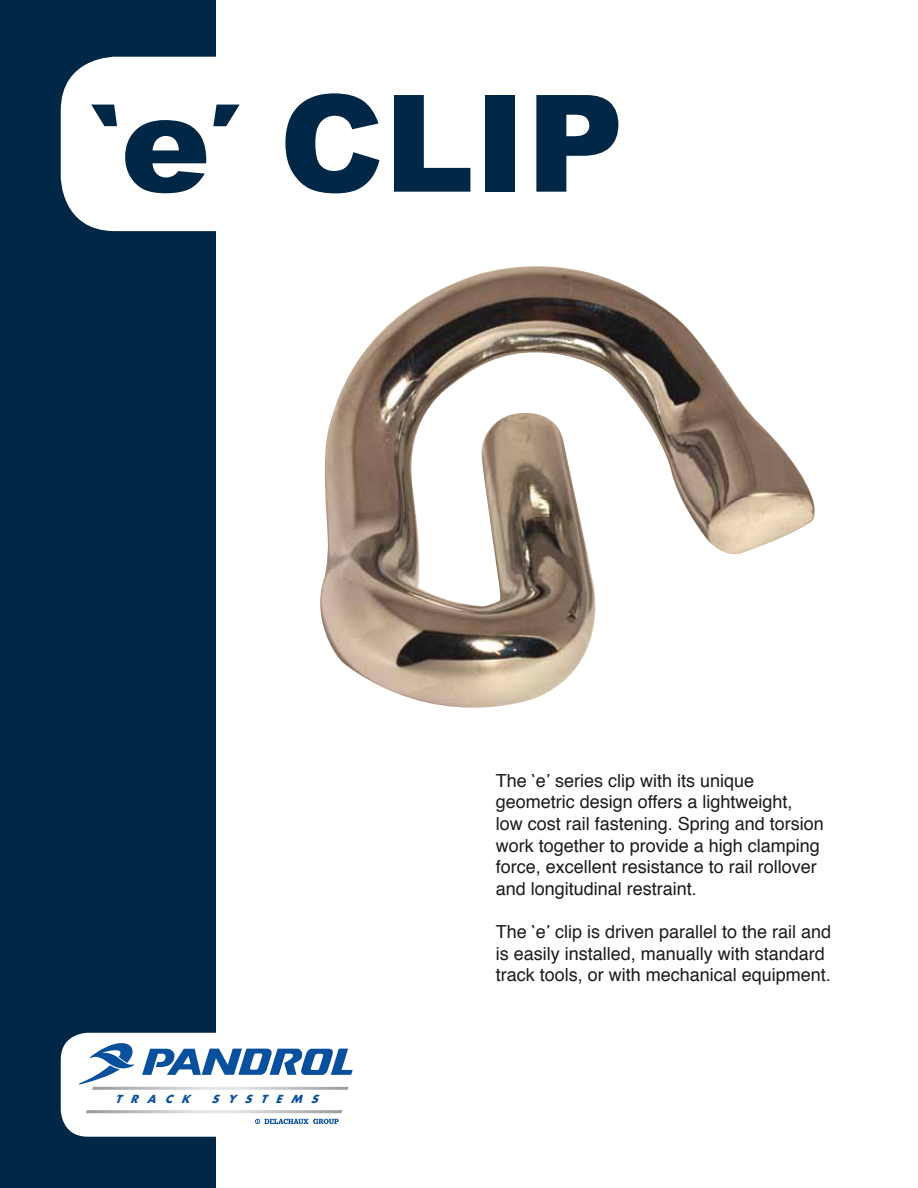
<style>
.page{position:relative;width:918px;height:1188px;background:#fff}
.page>*{position:absolute;margin:0;border:0;box-sizing:border-box;transform-origin:0 0}
.t1{font:900 135px "Arial";color:#002746}
.t2{font:italic 22.5px "Helvetica";color:#1c1b1a;scale:.8 1}
.t3{font:18px/21.6px "Helvetica";color:#1c1b1a}
.t4{font:italic 700 10.8px "Futura";letter-spacing:.855em;color:#08509d}
.s1{font-style:italic;font-size:148.5px}
</style>
<div class="page">
<div style="left:0;top:0;width:216px;height:1188px;background:#002746"></div>
<div style="left:61px;top:57px;width:331px;height:174px;background:#fff;border-radius:54px"></div>
<div style="left:61px;top:1033px;width:359px;height:104px;background:#fff;border-radius:27px"></div>
<svg style="left:86px;top:1110px;width:256px;height:3px"></svg>
<svg style="left:255px;top:1119px;width:84px;height:5px"></svg>
<svg style="left:79px;top:1043px;width:274px;height:47px"></svg>
<img style="left:320px;top:266px;width:495px;height:442px">
<h1 class="t1" style="left:52px;top:68px;width:574px"><span class="s1">`</span>e <span class="s1">´</span>CLIP</h1>
<p class="t4" style="left:115px;top:1092px;width:76px">TRACK</p>
<p class="t4" style="left:212px;top:1092px;width:110px">SYSTEMS</p>
<p class="t3" style="left:496px;top:770px;width:330px;text-indent:59px">series clip with its unique geometric design offers a lightweight, low cost rail fastening. Spring and torsion work together to provide a high clamping force, excellent resistance to rail rollover and longitudinal restraint.</p>
<p class="t3" style="left:496px;top:921px;width:33px">The</p>
<p class="t2" style="left:532px;top:899px;width:25px">ˎ</p>
<p class="t3" style="left:496px;top:770px;width:33px">The</p>
<p class="t2" style="left:532px;top:748px;width:25px">ˎ</p>
<p class="t2" style="left:544px;top:748px;width:25px">ˏ</p>
<p class="t3" style="left:536px;top:770px;width:12px">e</p>
<p class="t3" style="left:496px;top:921px;width:337px;text-indent:59px">clip is driven parallel to the rail and is easily installed, manually with standard track tools, or with mechanical equipment.</p>
<p class="t2" style="left:544px;top:899px;width:25px">ˏ</p>
<p class="t3" style="left:536px;top:921px;width:12px">e</p>
</div>
